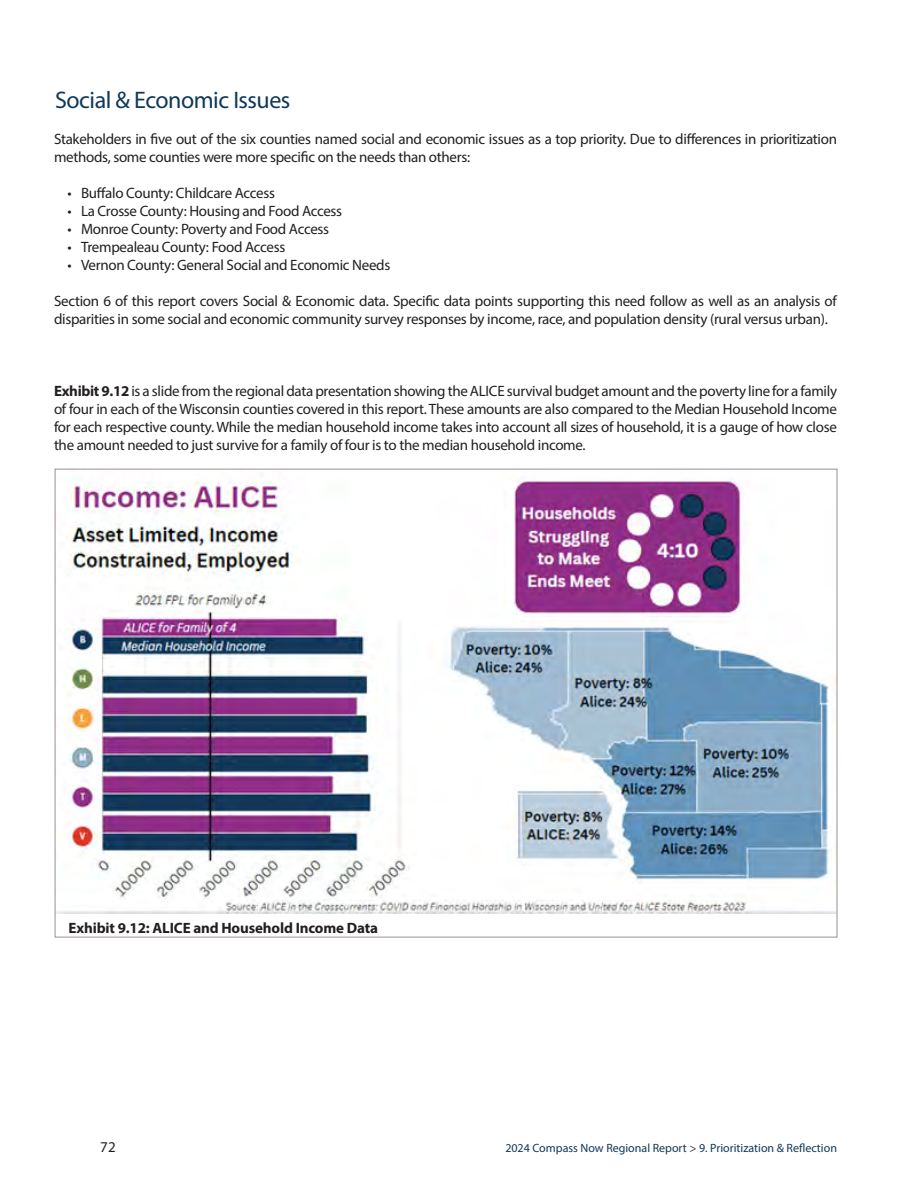
<style>
.page{position:relative;width:918px;height:1188px;background:#fff}
.page>*{position:absolute;margin:0;border:0;box-sizing:border-box;transform-origin:0 0}
.t1{font:24px "Myriad Pro";letter-spacing:-.02em;color:#0f395a}
.t2{font:15px/18px "Myriad Pro";letter-spacing:-.02em;color:#231f20}
.t3{font:700 15px "Myriad Pro";letter-spacing:-.01em;color:#231f20}
.t4{font:12px "Myriad Pro";color:#103859}
.s1{font-weight:700}
</style>
<div class="page">
<img style="left:57px;top:477px;width:778px;height:437px">
<p class="t1" style="left:55px;top:85px;width:237px">Social &amp; Economic Issues</p>
<p class="t2" style="left:54px;top:130px;width:785px">Stakeholders in five out of the six counties named social and economic issues as a top priority. Due to differences in prioritization methods, some counties were more specific on the needs than others:</p>
<p class="t2" style="left:68px;top:184px;width:209px">• Buffalo County: Childcare Access</p>
<p class="t2" style="left:68px;top:202px;width:276px">• La Crosse County: Housing and Food Access</p>
<p class="t2" style="left:68px;top:220px;width:263px">• Monroe County: Poverty and Food Access</p>
<p class="t2" style="left:68px;top:238px;width:219px">• Trempealeau County: Food Access</p>
<p class="t2" style="left:68px;top:256px;width:324px">• Vernon County: General Social and Economic Needs</p>
<p class="t2" style="left:54px;top:292px;width:784px">Section 6 of this report covers Social &amp; Economic data. Specific data points supporting this need follow as well as an analysis of disparities in some social and economic community survey responses by income, race, and population density (rural versus urban).</p>
<p class="t2" style="left:54px;top:382px;width:785px;text-align:justify"><span class="s1">Exhibit 9.12</span> is a slide from the regional data presentation showing the ALICE survival budget amount and the poverty line for a family of four in each of the Wisconsin counties covered in this report. These amounts are also compared to the Median Household Income for each respective county. While the median household income takes into account all sizes of household, it is a gauge of how close the amount needed to just survive for a family of four is to the median household income.</p>
<p class="t3" style="left:69px;top:919px;width:311px">Exhibit 9.12: ALICE and Household Income Data</p>
<p class="t2" style="left:100px;top:1138px;width:17px">72</p>
<p class="t4" style="left:505px;top:1141px;width:333px">2024 Compass Now Regional Report &gt; 9. Prioritization &amp; Reflection</p>
</div>
